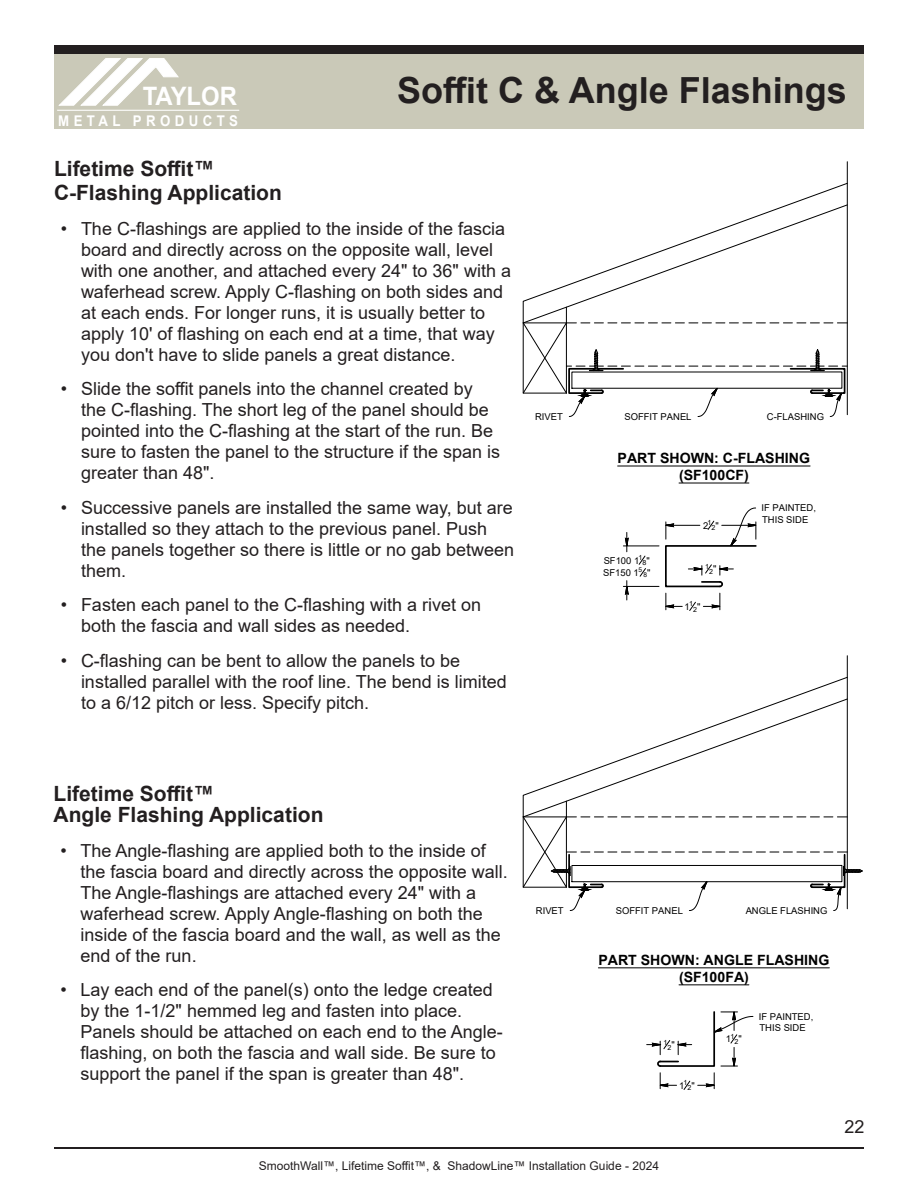
<style>
.page{position:relative;width:918px;height:1188px;background:#fff}
.page>*{position:absolute;margin:0;border:0;box-sizing:border-box;transform-origin:0 0}
.t1{font:700 36px "Arial";color:#231f20}
.t2{font:700 25.35px "Arial";color:#fff;scale:.94 1}
.t3{font:700 21px "Arial";color:#231f20}
.t4{font:18px/21px "Arial";color:#231f20}
.t5{font:700 14.7px "Arial";letter-spacing:.33em;color:#fff;scale:.9 1}
.t6{font:700 14.1px/17px "Arial";color:#000;text-align:center}
.t7{font:12px "Arial";color:#231f20}
.t8{font:9.45px/11.4px "Arial";color:#000}
.t9{font:7.05px "Arial";color:#000}
.t10{font:6.6px "Arial";color:#000}
</style>
<div class="page">
<div style="left:54px;top:54px;width:810px;height:74px;background:#cac9b8"></div>
<div style="left:54px;top:46px;width:810px;height:8px;background:#231f20"></div>
<svg style="left:59px;top:58px;width:119px;height:47px"></svg>
<hr style="left:57px;top:110px;width:182px;height:1px;background:#fff">
<hr style="left:54px;top:1147px;width:810px;height:1px;background:#231f20">
<hr style="left:847px;top:162px;width:1px;height:253px;background:#000">
<svg style="left:523px;top:183px;width:325px;height:140px"></svg>
<svg style="left:522px;top:307px;width:325px;height:110px"></svg>
<hr style="left:623px;top:546px;width:36px;height:1px;background:#000">
<hr style="left:623px;top:586px;width:36px;height:1px;background:#000">
<svg style="left:625px;top:532px;width:4px;height:20px"></svg>
<svg style="left:625px;top:581px;width:4px;height:19px"></svg>
<svg style="left:638px;top:555px;width:8px;height:22px"></svg>
<svg style="left:665px;top:507px;width:92px;height:104px"></svg>
<svg style="left:647px;top:1011px;width:107px;height:79px"></svg>
<svg style="left:523px;top:677px;width:324px;height:124px"></svg>
<hr style="left:847px;top:656px;width:1px;height:214px;background:#000">
<svg style="left:522px;top:801px;width:341px;height:110px"></svg>
<hr style="left:598px;top:968px;width:231px;height:1px;background:#000">
<hr style="left:679px;top:985px;width:70px;height:1px;background:#000">
<hr style="left:618px;top:466px;width:192px;height:1px;background:#000">
<hr style="left:679px;top:483px;width:70px;height:1px;background:#000">
<h2 class="t2" style="left:143px;top:79px;width:102px">TAYLOR</h2>
<p class="t5" style="left:58px;top:111px;width:201px">METAL PRODUCTS</p>
<p class="t1" style="left:397px;top:65px;width:451px">Soffit C &amp; Angle Flashings</p>
<p class="t3" style="left:54px;top:154px;width:162px">Lifetime Soffit™</p>
<p class="t3" style="left:54px;top:178px;width:229px">C-Flashing Application</p>
<p class="t4" style="left:81px;top:218px;width:432px;text-indent:-20px">• The C-flashings are applied to the inside of the fascia board and directly across on the opposite wall, level with one another, and attached every 24" to 36" with a waferhead screw. Apply C-flashing on both sides and at each ends. For longer runs, it is usually better to apply 10' of flashing on each end at a time, that way you don't have to slide panels a great distance.</p>
<p class="t4" style="left:81px;top:378px;width:421px;text-indent:-20px">• Slide the soffit panels into the channel created by the C-flashing. The short leg of the panel should be pointed into the C-flashing at the start of the run. Be sure to fasten the panel to the structure if the span is greater than 48".</p>
<p class="t4" style="left:81px;top:497px;width:435px;text-indent:-20px">• Successive panels are installed the same way, but are installed so they attach to the previous panel. Push the panels together so there is little or no gab between them.</p>
<p class="t4" style="left:81px;top:594px;width:402px;text-indent:-20px">• Fasten each panel to the C-flashing with a rivet on both the fascia and wall sides as needed.</p>
<p class="t4" style="left:81px;top:650px;width:427px;text-indent:-20px">• C-flashing can be bent to allow the panels to be installed parallel with the roof line. The bend is limited to a 6/12 pitch or less. Specify pitch.</p>
<p class="t8" style="left:535px;top:411px;width:29px">RIVET</p>
<p class="t8" style="left:624px;top:411px;width:69px">SOFFIT PANEL</p>
<p class="t8" style="left:767px;top:411px;width:59px">C-FLASHING</p>
<p class="t6" style="left:618px;top:450px;width:194px">PART SHOWN: C-FLASHING (SF100CF)</p>
<p class="t8" style="left:604px;top:555px;width:40px">SF100 1<sup>1</sup></p>
<p class="t9" style="left:643px;top:558px;width:9px">8<sup>"</sup></p>
<p class="t8" style="left:603px;top:567px;width:41px">SF150 1<sup>5</sup></p>
<p class="t10" style="left:643px;top:570px;width:9px">8<sup>"</sup></p>
<p class="t8" style="left:703px;top:520px;width:10px">2<sup>1</sup></p>
<p class="t9" style="left:712px;top:523px;width:9px">2<sup>"</sup></p>
<p class="t9" style="left:705px;top:562px;width:5px">1</p>
<p class="t9" style="left:709px;top:567px;width:9px">2<sup>"</sup></p>
<p class="t8" style="left:685px;top:601px;width:10px">1<sup>1</sup></p>
<p class="t9" style="left:693px;top:604px;width:9px">2<sup>"</sup></p>
<p class="t8" style="left:762px;top:502px;width:56px">IF PAINTED,<br>THIS SIDE</p>
<p class="t3" style="left:54px;top:779px;width:162px">Lifetime Soffit™</p>
<p class="t3" style="left:54px;top:800px;width:271px">Angle Flashing Application</p>
<p class="t4" style="left:81px;top:840px;width:429px;text-indent:-20px">• The Angle-flashing are applied both to the inside of the fascia board and directly across the opposite wall.<br>The Angle-flashings are attached every 24" with a waferhead screw. Apply Angle-flashing on both the inside of the fascia board and the wall, as well as the end of the run.</p>
<p class="t4" style="left:81px;top:979px;width:424px;text-indent:-20px">• Lay each end of the panel(s) onto the ledge created by the 1-1/2" hemmed leg and fasten into place.<br>Panels should be attached on each end to the Angle&shy;flashing, on both the fascia and wall side. Be sure to support the panel if the span is greater than 48".</p>
<p class="t8" style="left:536px;top:905px;width:29px">RIVET</p>
<p class="t8" style="left:616px;top:905px;width:69px">SOFFIT PANEL</p>
<p class="t8" style="left:746px;top:905px;width:83px">ANGLE FLASHING</p>
<p class="t6" style="left:598px;top:952px;width:233px">PART SHOWN: ANGLE FLASHING (SF100FA)</p>
<p class="t9" style="left:663px;top:1037px;width:5px">1</p>
<p class="t9" style="left:667px;top:1042px;width:9px">2<sup>"</sup></p>
<p class="t8" style="left:679px;top:1080px;width:10px">1<sup>1</sup></p>
<p class="t9" style="left:688px;top:1083px;width:9px">2<sup>"</sup></p>
<p class="t8" style="left:726px;top:1033px;width:10px">1<sup>1</sup></p>
<p class="t9" style="left:735px;top:1037px;width:9px">2<sup>"</sup></p>
<p class="t8" style="left:759px;top:1011px;width:56px">IF PAINTED,<br>THIS SIDE</p>
<p class="t7" style="left:259px;top:1157px;width:402px">SmoothWall™, Lifetime Soffit™, &amp; ShadowLine™ Installation Guide - 2024</p>
<p class="t4" style="left:844px;top:1116px;width:22px">22</p>
</div>
